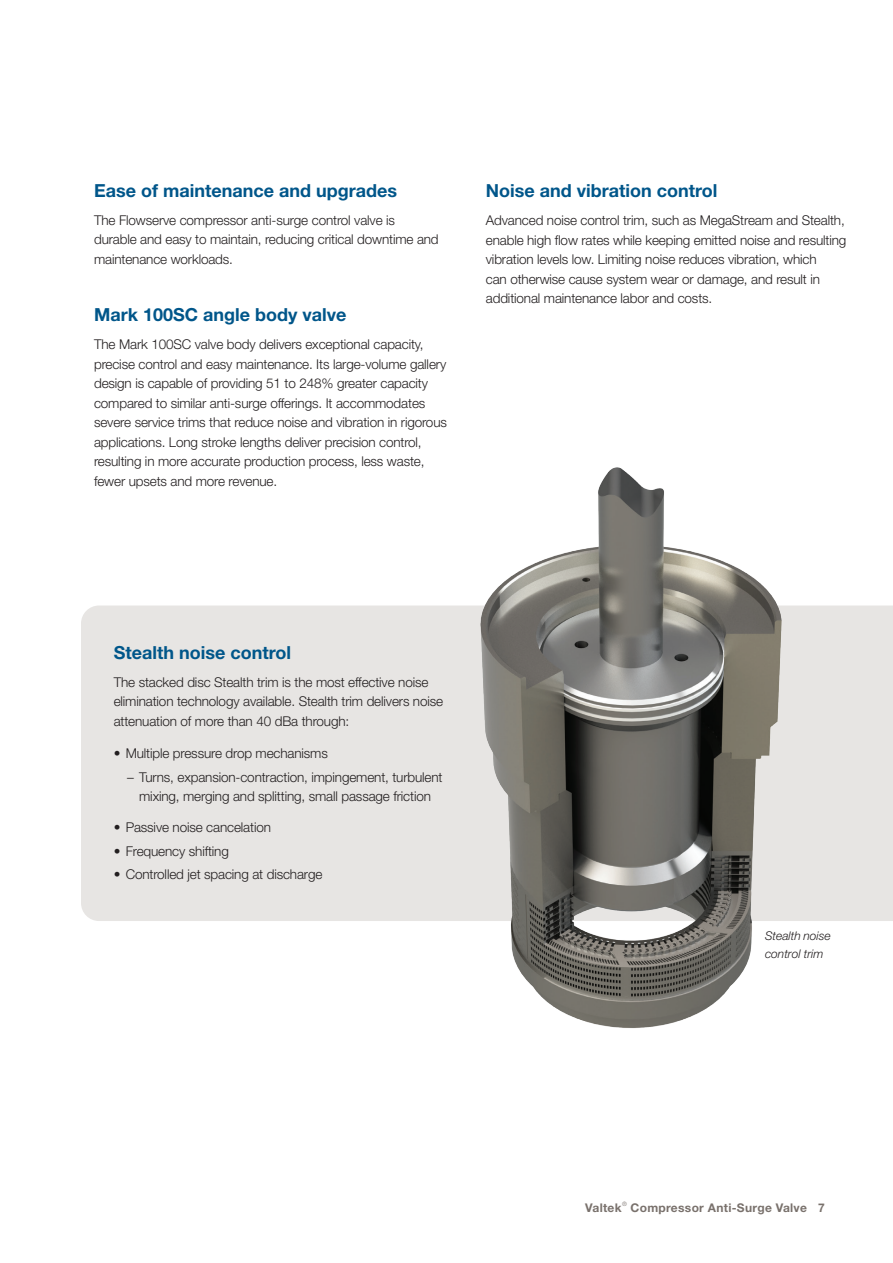
<style>
.page{position:relative;width:893px;height:1263px;background:#fff}
.page>*{position:absolute;margin:0;border:0;box-sizing:border-box;transform-origin:0 0}
.Subhead_Level_1__blu{font:700 18px "Helvetica Neue LT Std";color:#00568a}
.Body_copy{font:300 13.5px/19.5px "Helvetica Neue LT Std";letter-spacing:-.01em;color:#231f20}
.t1{font:700 12px "Helvetica Neue LT Std";letter-spacing:.025em;color:#79716c}
.t2{font:italic 300 12px/18px "Helvetica Neue LT Std";color:#231f20}
.t3{font:300 6px "Helvetica Neue LT Std";color:#79716c}
</style>
<div class="page">
<div style="left:81px;top:605px;width:812px;height:316px;background:#e7e5e3"></div>
<img style="left:472px;top:467px;width:332px;height:561px">
<p class="Subhead_Level_1__blu" style="left:94px;top:179px;width:304px">Ease of maintenance and upgrades</p>
<p class="Body_copy" style="left:94px;top:210px;width:346px">The Flowserve compressor anti-surge control valve is durable and easy to maintain, reducing critical downtime and maintenance workloads.</p>
<p class="Subhead_Level_1__blu" style="left:94px;top:304px;width:254px">Mark 100SC angle body valve</p>
<p class="Body_copy" style="left:94px;top:335px;width:354px">The Mark 100SC valve body delivers exceptional capacity, precise control and easy maintenance. Its large-volume gallery design is capable of providing 51 to 248% greater capacity compared to similar anti-surge offerings. It accommodates severe service trims that reduce noise and vibration in rigorous applications. Long stroke lengths deliver precision control, resulting in more accurate production process, less waste, fewer upsets and more revenue.</p>
<p class="Subhead_Level_1__blu" style="left:486px;top:180px;width:233px">Noise and vibration control</p>
<p class="Body_copy" style="left:486px;top:210px;width:362px">Advanced noise control trim, such as MegaStream and Stealth, enable high flow rates while keeping emitted noise and resulting vibration levels low. Limiting noise reduces vibration, which<br>can otherwise cause system wear or damage, and result in additional maintenance labor and costs.</p>
<p class="Subhead_Level_1__blu" style="left:114px;top:641px;width:179px">Stealth noise control</p>
<p class="Body_copy" style="left:114px;top:672px;width:331px">The stacked disc Stealth trim is the most effective noise elimination technology available. Stealth trim delivers noise attenuation of more than 40 dBa through:</p>
<p class="Body_copy" style="left:114px;top:743px;width:216px">• Multiple pressure drop mechanisms</p>
<p class="Body_copy" style="left:127px;top:767px;width:317px;text-align:center">– Turns, expansion-contraction, impingement, turbulent mixing, merging and splitting, small passage friction</p>
<p class="Body_copy" style="left:114px;top:817px;width:159px">• Passive noise cancelation</p>
<p class="Body_copy" style="left:114px;top:841px;width:117px">• Frequency shifting</p>
<p class="Body_copy" style="left:114px;top:864px;width:210px">• Controlled jet spacing at discharge</p>
<p class="t2" style="left:765px;top:927px;width:67px">Stealth noise control trim</p>
<p class="t1" style="left:585px;top:1201px;width:38px">Valtek</p>
<p class="t3" style="left:622px;top:1200px;width:6px">®</p>
<p class="t1" style="left:631px;top:1201px;width:196px">Compressor Anti-Surge Valve 7</p>
</div>
